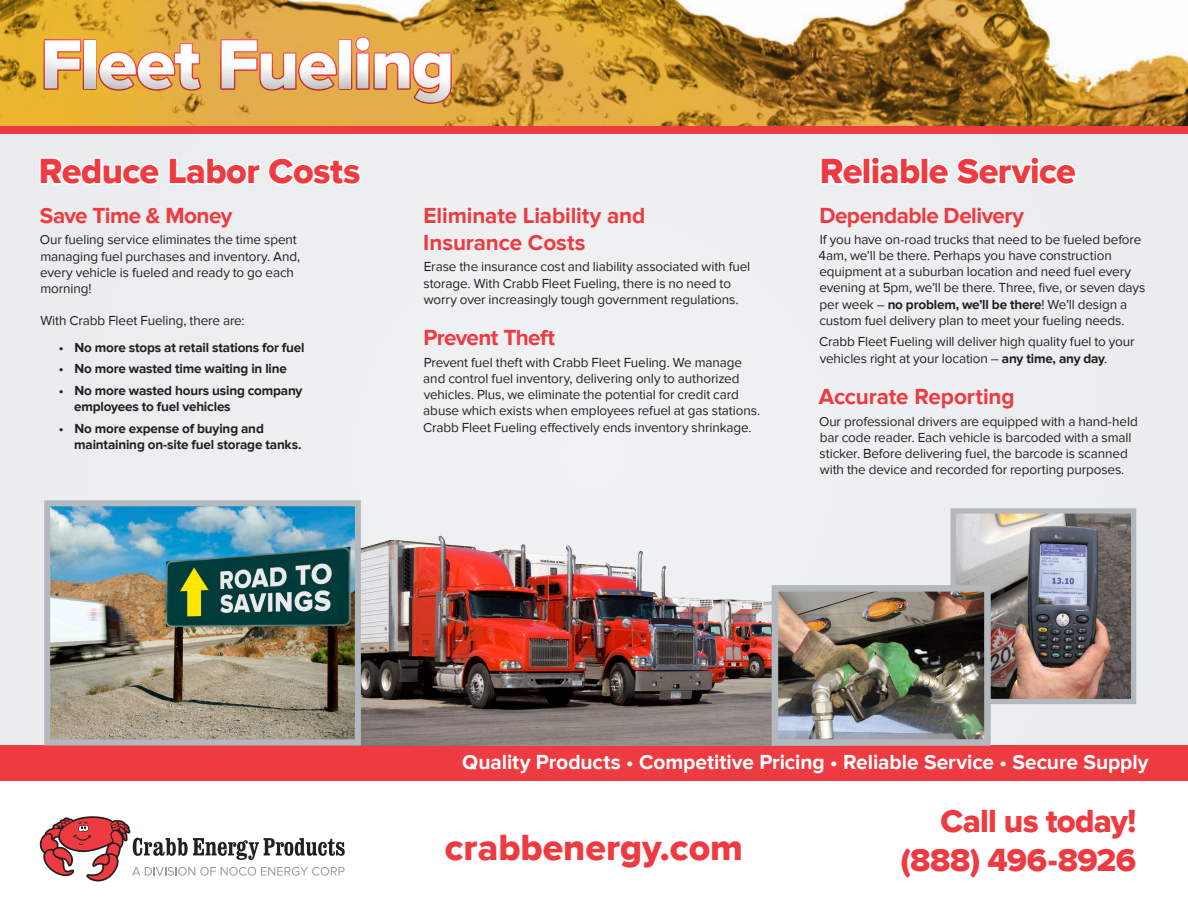
<style>
.page{position:relative;width:1188px;height:918px;background:#fff}
.page>*{position:absolute;margin:0;border:0;box-sizing:border-box;transform-origin:0 0}
.t1{font:72px "Proxima Nova Extrabld";letter-spacing:-.02em;color:#fff}
.t2{font:37.5px "Proxima Nova Extrabld";color:#ee3a41}
.t3{font:36px "Proxima Nova Extrabld";letter-spacing:-.015em;color:#ee3a41}
.t4{font:33px "Proxima Nova Extrabld";letter-spacing:-.025em;color:#ee3a41}
.t5{font:700 22.5px/27px "Proxima Nova";letter-spacing:-.005em;color:#ee3a41}
.t6{font:700 22.5px "Proxima Nova";letter-spacing:-.025em;color:#ee3a41}
.GREEN_HEADINGS{font:700 21px "Proxima Nova";letter-spacing:-.005em;color:#fff}
.t7{font:13.5px/16.2px "Proxima Nova";letter-spacing:-.01em;color:#231f20}
.t8{font:700 13.5px/16.2px "Proxima Nova";letter-spacing:-.01em;color:#231f20}
.s1{font-weight:700}
</style>
<div class="page">
<img style="left:0;top:0;width:1188px;height:126px">
<div style="left:0;top:134px;width:1188px;height:644px;background:#edeff0"></div>
<svg style="left:40px;top:158px;width:120px;height:27px"></svg>
<svg style="left:168px;top:157px;width:193px;height:28px"></svg>
<svg style="left:821px;top:157px;width:256px;height:28px"></svg>
<div style="left:0;top:745px;width:1188px;height:36px;background:#ee3a41"></div>
<img style="left:361px;top:535px;width:411px;height:211px">
<img style="left:957px;top:514px;width:173px;height:184px">
<div style="left:951px;top:508px;width:185px;height:196px;border:5px solid #b2b8bd"></div>
<img style="left:51px;top:507px;width:303px;height:232px">
<div style="left:44px;top:500px;width:317px;height:246px;border:6px solid #b2b8bd"></div>
<img style="left:780px;top:593px;width:203px;height:145px">
<div style="left:772px;top:585px;width:219px;height:161px;border:7px solid #b2b8bd"></div>
<div style="left:0;top:126px;width:1188px;height:8px;background:#ee3a41"></div>
<div style="left:22px;top:16px;width:506px;height:100px;background:#fff;opacity:.35"></div>
<div style="left:22px;top:46px;width:492px;height:70px;background:#231f20;opacity:.5"></div>
<svg style="left:40px;top:816px;width:305px;height:66px"></svg>
<h1 class="t1" style="left:41px;top:23px;width:416px">Fleet Fueling</h1>
<p class="t3" style="left:39px;top:150px;width:323px">Reduce Labor Costs</p>
<p class="t3" style="left:820px;top:150px;width:258px">Reliable Service</p>
<p class="t6" style="left:40px;top:202px;width:194px">Save Time &amp; Money</p>
<p class="t7" style="left:40px;top:232px;width:262px">Our fueling service eliminates the time spent managing fuel purchases and inventory. And, every vehicle is fueled and ready to go each morning!</p>
<p class="t7" style="left:40px;top:313px;width:206px">With Crabb Fleet Fueling, there are:</p>
<p class="t8" style="left:59px;top:340px;width:247px">• No more stops at retail stations for fuel</p>
<p class="t8" style="left:59px;top:361px;width:230px">• No more wasted time waiting in line</p>
<p class="t8" style="left:74px;top:383px;width:230px;text-indent:-15px">• No more wasted hours using company employees to fuel vehicles</p>
<p class="t8" style="left:74px;top:421px;width:229px;text-indent:-15px">• No more expense of buying and maintaining on-site fuel storage tanks.</p>
<p class="t5" style="left:423px;top:202px;width:224px">Eliminate Liability and<br>Insurance Costs</p>
<p class="t7" style="left:424px;top:259px;width:328px">Erase the insurance cost and liability associated with fuel storage. With Crabb Fleet Fueling, there is no need to worry over increasingly tough government regulations.</p>
<p class="t6" style="left:423px;top:325px;width:133px">Prevent Theft</p>
<p class="t7" style="left:423px;top:354px;width:339px">Prevent fuel theft with Crabb Fleet Fueling. We manage and control fuel inventory, delivering only to authorized vehicles. Plus, we eliminate the potential for credit card abuse which exists when employees refuel at gas stations.<br>Crabb Fleet Fueling effectively ends inventory shrinkage.</p>
<p class="t6" style="left:819px;top:202px;width:206px">Dependable Delivery</p>
<p class="t7" style="left:819px;top:231px;width:328px">If you have on-road trucks that need to be fueled before 4am, we’ll be there. Perhaps you have construction equipment at a suburban location and need fuel every evening at 5pm, we’ll be there. Three, five, or seven days per week – <span class="s1">no problem, we’ll be there</span>! We’ll design a custom fuel delivery plan to meet your fueling needs.</p>
<p class="t7" style="left:819px;top:334px;width:317px">Crabb Fleet Fueling will deliver high quality fuel to your vehicles right at your location – <span class="s1">any time, any day</span>.</p>
<p class="t5" style="left:819px;top:384px;width:197px">Accurate Reporting</p>
<p class="t7" style="left:819px;top:413px;width:320px">Our professional drivers are equipped with a hand-held bar code reader. Each vehicle is barcoded with a small sticker. Before delivering fuel, the barcode is scanned with the device and recorded for reporting purposes.</p>
<p class="GREEN_HEADINGS" style="left:462px;top:750px;width:688px">Quality Products • Competitive Pricing • Reliable Service • Secure Supply</p>
<p class="t2" style="left:445px;top:826px;width:300px">crabbenergy.com</p>
<p class="t4" style="left:941px;top:802px;width:197px">Call us today!</p>
<p class="t4" style="left:901px;top:841px;width:237px">(888) 496-8926</p>
</div>
